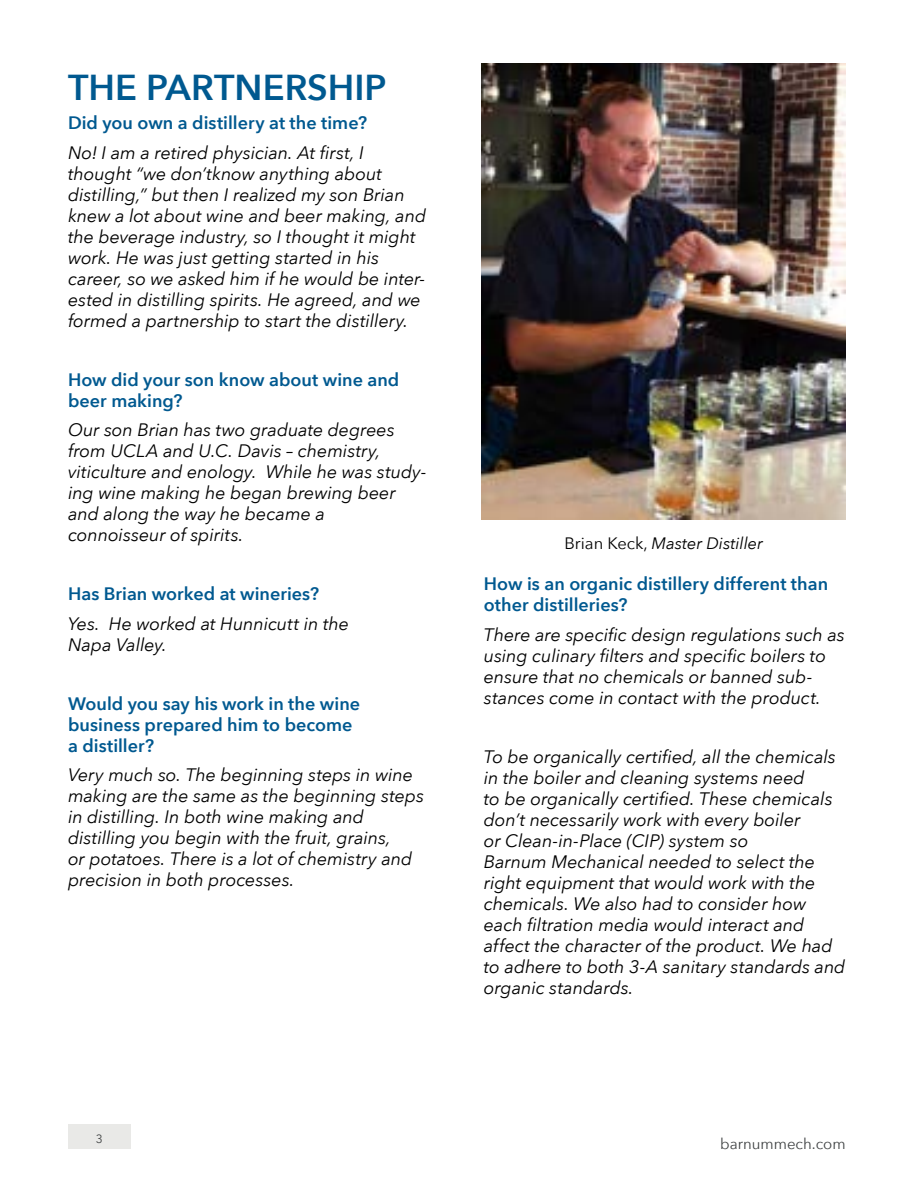
<style>
.page{position:relative;width:918px;height:1188px;background:#fff}
.page>*{position:absolute;margin:0;border:0;box-sizing:border-box;transform-origin:0 0}
.t1{font:600 36px "Avenir Next";color:#005990}
.t2{font:italic 18px/21px "Avenir Next";letter-spacing:-.005em;color:#000}
.t3{font:600 18px/21px "Avenir Next";color:#005990}
.t4{font:italic 16.5px "Avenir Next";color:#000}
.t5{font:15px "Avenir Next";color:#3f4243}
.t6{font:12px "Avenir Next";color:#3f4243}
.s1{font-style:normal}
</style>
<div class="page">
<div style="left:68px;top:1125px;width:63px;height:24px;background:#e9e9e7"></div>
<img style="left:482px;top:64px;width:364px;height:456px">
<h1 class="t1" style="left:68px;top:56px;width:320px">THE PARTNERSHIP</h1>
<p class="t3" style="left:68px;top:112px;width:300px">Did you own a distillery at the time?</p>
<p class="t2" style="left:68px;top:141px;width:360px">No! I am a retired physician. At first, I thought “we don’tknow anything about distilling,” but then I realized my son Brian knew a lot about wine and beer making, and the beverage industry, so I thought it might work. He was just getting started in his career, so we asked him if he would be inter&shy;ested in distilling spirits. He agreed, and we formed a partnership to start the distillery.</p>
<p class="t3" style="left:68px;top:369px;width:333px">How did your son know about wine and beer making?</p>
<p class="t2" style="left:68px;top:419px;width:360px">Our son Brian has two graduate degrees from UCLA and U.C. Davis – chemistry, viticulture and enology. While he was study&shy;ing wine making he began brewing beer and along the way he became a connoisseur of spirits.</p>
<p class="t3" style="left:68px;top:583px;width:252px">Has Brian worked at wineries?</p>
<p class="t2" style="left:68px;top:612px;width:283px">Yes. He worked at Hunnicutt in the<br>Napa Valley.</p>
<p class="t3" style="left:68px;top:693px;width:294px">Would you say his work in the wine business prepared him to become a distiller?</p>
<p class="t2" style="left:68px;top:764px;width:358px">Very much so. The beginning steps in wine making are the same as the beginning steps in distilling. In both wine making and distilling you begin with the fruit, grains,<br>or potatoes. There is a lot of chemistry and precision in both processes.</p>
<p class="t4" style="left:564px;top:530px;width:200px"><span class="s1">Brian Keck,</span> Master Distiller</p>
<p class="t3" style="left:484px;top:573px;width:346px">How is an organic distillery different than other distilleries?</p>
<p class="t2" style="left:484px;top:623px;width:363px">There are specific design regulations such as using culinary filters and specific boilers to ensure that no chemicals or banned sub&shy;stances come in contact with the product.</p>
<p class="t2" style="left:484px;top:745px;width:363px">To be organically certified, all the chemicals in the boiler and cleaning systems need<br>to be organically certified. These chemicals don’t necessarily work with every boiler<br>or Clean-in-Place (CIP) system so<br>Barnum Mechanical needed to select the right equipment that would work with the chemicals. We also had to consider how each filtration media would interact and affect the character of the product. We had to adhere to both 3-A sanitary standards and organic standards.</p>
<p class="t6" style="left:96px;top:1128px;width:8px">3</p>
<p class="t5" style="left:720px;top:1131px;width:127px">barnummech.com</p>
</div>
